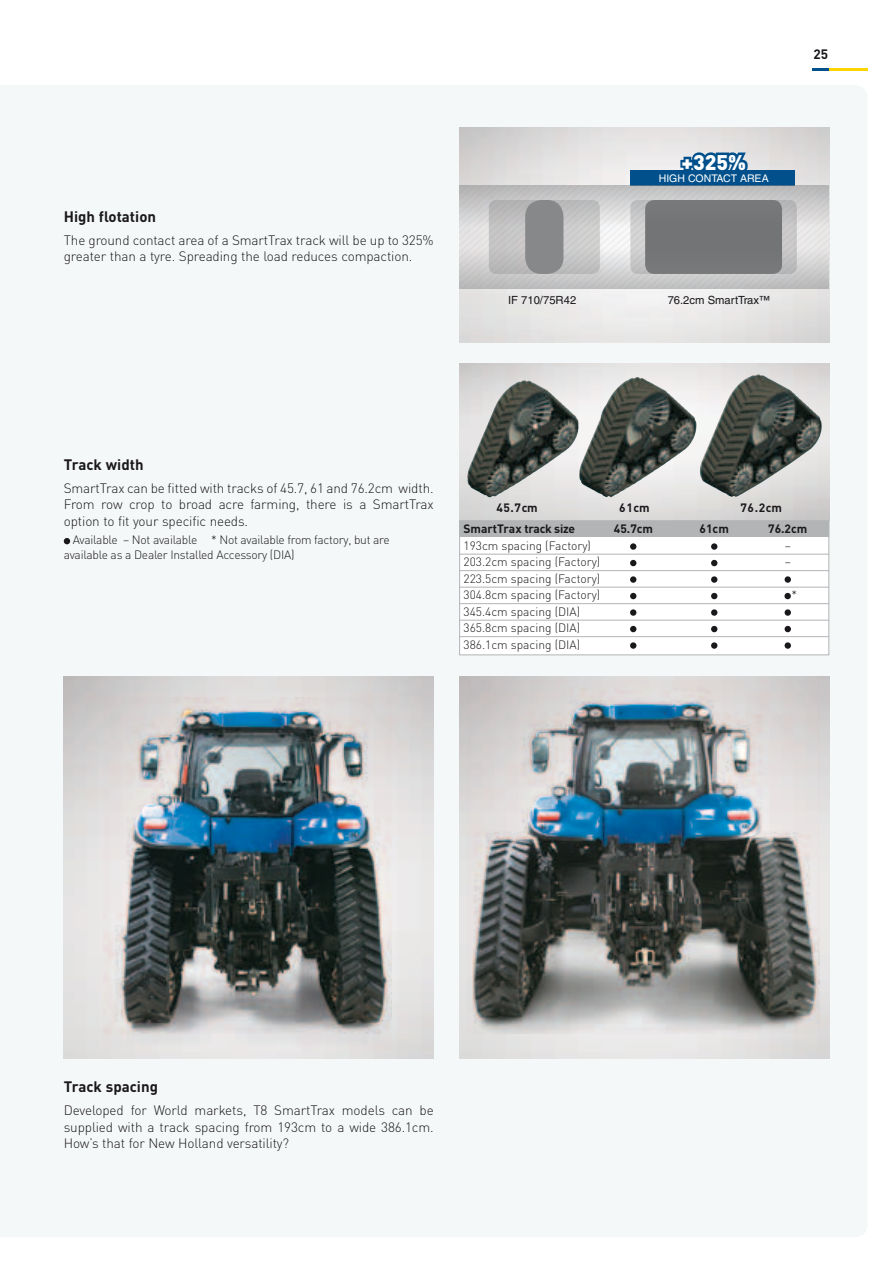
<style>
.page{position:relative;width:893px;height:1263px;background:#fff}
.page>*{position:absolute;margin:0;border:0;box-sizing:border-box;transform-origin:0 0}
.t1{font:900 21px "DIN";color:#fff}
.t2{font:700 15px "DIN";color:#1a181b}
.t3{font:300 13.5px/16.5px "DIN";letter-spacing:-.01em;color:#1a181b;text-align:justify}
.t4{font:700 13.5px "DIN";color:#1a181b}
.t5{font:300 12px/16.5px "DIN";color:#1a181b}
.t6{font:300 12px/14.2px "DIN";letter-spacing:-.02em;color:#1a181b}
.t7{font:700 12px "DIN";color:#1a181b}
.t8{font:700 12px "DIN";letter-spacing:-.02em;color:#1a181b}
.t9{font:11.25px "Helvetica";color:#1a181b}
.t10{font:10.5px "Helvetica";color:#fff}
</style>
<div class="page">
<svg style="left:812px;top:68px;width:55px;height:2px"></svg>
<div style="left:630px;top:170px;width:165px;height:15px;background:#01508b"></div>
<svg style="left:678px;top:149px;width:72px;height:21px;background:#4a7fa7"></svg>
<img style="left:459px;top:364px;width:370px;height:156px">
<svg style="left:64px;top:538px;width:6px;height:6px"></svg>
<img style="left:735px;top:374px;width:23px;height:14px">
<div style="left:459px;top:520px;width:370px;height:17px;background:#b2b4b5"></div>
<hr style="left:459px;top:554px;width:370px;height:1px;background:#b2b4b5">
<hr style="left:459px;top:570px;width:370px;height:1px;background:#b2b4b5">
<hr style="left:459px;top:587px;width:370px;height:1px;background:#b2b4b5">
<hr style="left:459px;top:603px;width:370px;height:1px;background:#b2b4b5">
<hr style="left:459px;top:620px;width:370px;height:1px;background:#b2b4b5">
<hr style="left:459px;top:636px;width:370px;height:1px;background:#b2b4b5">
<div style="left:630px;top:543px;width:6px;height:7px;background:#1a181b;border-radius:50%"></div>
<div style="left:711px;top:543px;width:6px;height:7px;background:#1a181b;border-radius:50%"></div>
<svg style="left:630px;top:560px;width:6px;height:6px"></svg>
<svg style="left:711px;top:560px;width:6px;height:6px"></svg>
<div style="left:630px;top:576px;width:6px;height:7px;background:#1a181b;border-radius:50%"></div>
<div style="left:711px;top:576px;width:6px;height:7px;background:#1a181b;border-radius:50%"></div>
<div style="left:785px;top:576px;width:6px;height:7px;background:#1a181b;border-radius:50%"></div>
<svg style="left:630px;top:593px;width:6px;height:6px"></svg>
<svg style="left:711px;top:593px;width:6px;height:6px"></svg>
<div style="left:784px;top:593px;width:7px;height:6px;background:#1a181b;border-radius:50%"></div>
<div style="left:630px;top:609px;width:6px;height:7px;background:#1a181b;border-radius:50%"></div>
<div style="left:711px;top:609px;width:6px;height:7px;background:#1a181b;border-radius:50%"></div>
<div style="left:785px;top:609px;width:6px;height:7px;background:#1a181b;border-radius:50%"></div>
<svg style="left:630px;top:626px;width:6px;height:6px"></svg>
<svg style="left:711px;top:626px;width:6px;height:6px"></svg>
<svg style="left:785px;top:626px;width:6px;height:6px"></svg>
<div style="left:630px;top:642px;width:6px;height:7px;background:#1a181b;border-radius:50%"></div>
<div style="left:711px;top:642px;width:6px;height:7px;background:#1a181b;border-radius:50%"></div>
<div style="left:785px;top:642px;width:6px;height:7px;background:#1a181b;border-radius:50%"></div>
<img style="left:468px;top:680px;width:352px;height:353px">
<img style="left:475px;top:701px;width:203px;height:259px">
<img style="left:104px;top:697px;width:287px;height:353px">
<div style="left:489px;top:200px;width:111px;height:74px;background:#cac9c9;border-radius:7px"></div>
<div style="left:525px;top:200px;width:38px;height:74px;background:#87888a;border-radius:16px"></div>
<svg style="left:630px;top:200px;width:167px;height:74px"></svg>
<svg style="left:459px;top:185px;width:370px;height:48px"></svg>
<svg style="left:459px;top:241px;width:370px;height:48px"></svg>
<div style="left:459px;top:520px;width:370px;height:135px;border:1px solid #b2b4b5"></div>
<img style="left:123px;top:710px;width:137px;height:312px">
<p class="t2" style="left:64px;top:206px;width:94px">High flotation</p>
<p class="t3" style="left:64px;top:231px;width:371px">The ground contact area of a SmartTrax track will be up to 325% greater than a tyre. Spreading the load reduces compaction.</p>
<p class="t9" style="left:508px;top:293px;width:70px">IF 710/75R42</p>
<h1 class="t1" style="left:682px;top:148px;width:66px">+325%</h1>
<p class="t10" style="left:659px;top:173px;width:111px">HI GH CONTACT AREA</p>
<p class="t4" style="left:813px;top:45px;width:16px">25</p>
<p class="t9" style="left:668px;top:293px;width:104px">76.2CM SMARTTRAX™</p>
<p class="t2" style="left:64px;top:455px;width:81px">Track width</p>
<p class="t3" style="left:64px;top:480px;width:371px">SmartTrax can be fitted with tracks of 45.7, 61 and 76.2cm width.<br>From row crop to broad acre farming, there is a SmartTrax option to fit your specific needs.</p>
<p class="t6" style="left:64px;top:533px;width:328px;text-indent:9px">Available – N ot available * N ot available from factory, but are available as a Dealer Installed Accessory (DIA)</p>
<p class="t7" style="left:496px;top:500px;width:43px">45.7cm</p>
<p class="t7" style="left:619px;top:500px;width:32px">61cm</p>
<p class="t7" style="left:740px;top:500px;width:43px">76.2cm</p>
<p class="t8" style="left:463px;top:521px;width:113px">SmartTrax track size</p>
<p class="t7" style="left:614px;top:521px;width:40px">45.7cm</p>
<p class="t7" style="left:700px;top:521px;width:31px">61cm</p>
<p class="t7" style="left:768px;top:521px;width:41px">76.2cm</p>
<p class="t5" style="left:463px;top:537px;width:129px">193cm spacing (Factory)</p>
<p class="t5" style="left:785px;top:537px;width:8px">–</p>
<p class="t5" style="left:463px;top:553px;width:138px">203.2cm spacing (Factory)</p>
<p class="t5" style="left:785px;top:553px;width:8px">–</p>
<p class="t5" style="left:463px;top:570px;width:138px">223.5cm spacing (Factory)<br>304.8cm spacing (Factory)</p>
<p class="t5" style="left:792px;top:586px;width:7px">*</p>
<p class="t5" style="left:463px;top:603px;width:118px;text-align:justify">345.4cm spacing (DIA)<br>365.8cm spacing (DIA)<br>386.1cm spacing (DIA)</p>
<p class="t2" style="left:64px;top:1077px;width:96px">Track spacing</p>
<p class="t3" style="left:64px;top:1102px;width:371px">Developed for World markets, T8 SmartTrax models can be supplied with a track spacing from 193cm to a wide 386.1cm.<br>H ow’s that for N ew H olland versatility?</p>
</div>
